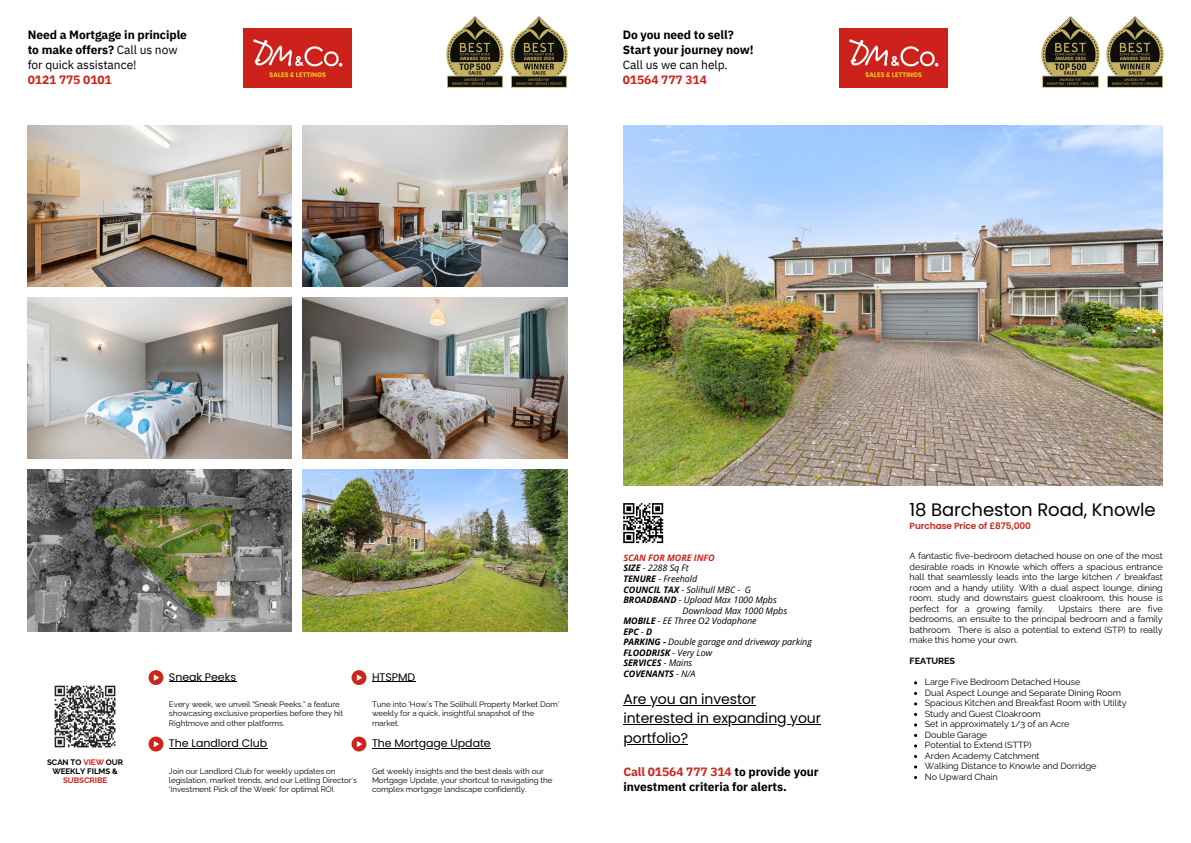
<style>
.page{position:relative;width:1191px;height:843px;background:#fff}
.page>*{position:absolute;margin:0;border:0;box-sizing:border-box;transform-origin:0 0}
.t1{font:18px "Poppins";letter-spacing:-.005em;color:#000}
.t2{font:14px "Poppins";letter-spacing:-.005em;color:#000}
.t3{font:700 12px/15px "IBM Plex Sans";letter-spacing:-.005em;color:#000}
.t4{font:11px "Poppins";letter-spacing:-.005em;color:#000}
.t5{font:9px/10.5px "Raleway";letter-spacing:-.005em;color:#000;text-align:justify}
.t6{font:italic 9px "Open Sans";letter-spacing:-.005em;color:#000}
.t7{font:italic 700 9px "Open Sans";letter-spacing:-.005em;color:#000}
.t8{font:600 9px "Poppins";letter-spacing:-.005em;color:#ce241c}
.t9{font:italic 700 9px "Open Sans";letter-spacing:-.005em;color:#ce241c}
.t10{font:700 9px "Raleway";letter-spacing:-.005em;color:#000}
.t11{font:8px/9.3px "Raleway";letter-spacing:-.005em;color:#000}
.t12{font:700 8px/9.3px "Raleway";letter-spacing:-.005em;color:#000;text-align:center}
.s1{font-weight:400}
.s2{color:#ce241c}
.s3{font-weight:700}
</style>
<div class="page">
<img style="left:28px;top:125px;width:264px;height:161px">
<img style="left:28px;top:297px;width:264px;height:162px">
<img style="left:28px;top:470px;width:264px;height:161px">
<img style="left:303px;top:125px;width:264px;height:161px">
<img style="left:303px;top:297px;width:264px;height:162px">
<img style="left:303px;top:470px;width:264px;height:161px">
<img style="left:243px;top:28px;width:108px;height:59px">
<svg style="left:148px;top:670px;width:15px;height:14px"></svg>
<svg style="left:351px;top:670px;width:15px;height:14px"></svg>
<svg style="left:148px;top:736px;width:15px;height:15px"></svg>
<svg style="left:351px;top:736px;width:15px;height:15px"></svg>
<img style="left:446px;top:16px;width:58px;height:72px">
<img style="left:510px;top:16px;width:58px;height:72px">
<img style="left:623px;top:125px;width:539px;height:360px">
<img style="left:839px;top:28px;width:108px;height:59px">
<img style="left:1041px;top:16px;width:59px;height:72px">
<img style="left:1106px;top:16px;width:58px;height:72px">
<img style="left:54px;top:685px;width:62px;height:63px">
<hr style="left:372px;top:681px;width:43px;height:1px;background:#000">
<hr style="left:372px;top:747px;width:118px;height:1px;background:#000">
<hr style="left:169px;top:681px;width:67px;height:1px;background:#000">
<hr style="left:169px;top:747px;width:98px;height:1px;background:#000">
<svg style="left:623px;top:503px;width:40px;height:40px"></svg>
<hr style="left:623px;top:704px;width:133px;height:1px;background:#000">
<hr style="left:623px;top:724px;width:197px;height:1px;background:#000">
<hr style="left:623px;top:743px;width:65px;height:1px;background:#000">
<h5 class="t3" style="left:28px;top:27px;width:161px">Need a Mortgage in principle to make offers? <span class="s1">Call us now for quick assistance!<br></span><span class="s2">0121 775 0101</span></h5>
<p class="t3" style="left:622px;top:27px;width:132px">Do you need to sell?<br>Start your journey now!<br><span class="s1">Call us we can help.<br></span><span class="s2">01564 777 314</span></p>
<p class="t1" style="left:909px;top:497px;width:247px">18 Barcheston Road, Knowle</p>
<p class="t8" style="left:909px;top:519px;width:123px">Purchase Price of £875,000</p>
<p class="t4" style="left:169px;top:668px;width:69px">Sneak Peeks</p>
<p class="t4" style="left:372px;top:668px;width:45px">HTSPMD</p>
<h5 class="t9" style="left:623px;top:551px;width:93px">SCAN FOR MORE INFO</h5>
<p class="t6" style="left:623px;top:561px;width:67px"><span class="s3">SIZE</span> - 2288 Sq Ft</p>
<p class="t6" style="left:623px;top:572px;width:75px"><span class="s3">TENURE</span> - Freehold</p>
<p class="t6" style="left:623px;top:582px;width:129px"><span class="s3">COUNCIL TAX</span> - Solihull MBC - G</p>
<p class="t6" style="left:623px;top:593px;width:155px"><span class="s3">BROADBAND</span> - Upload Max 1000 Mpbs</p>
<p class="t6" style="left:682px;top:603px;width:106px">Download Max 1000 Mpbs</p>
<p class="t6" style="left:623px;top:614px;width:135px"><span class="s3">MOBILE</span> - EE Three O2 Vodaphone</p>
<p class="t7" style="left:623px;top:624px;width:30px">EPC <span class="s1">-</span> D</p>
<p class="t6" style="left:623px;top:635px;width:190px"><span class="s3">PARKING -</span> Double garage and driveway parking</p>
<p class="t7" style="left:623px;top:645px;width:90px">FLOODRISK <span class="s1">- Very Low</span></p>
<p class="t7" style="left:623px;top:656px;width:70px">SERVICES <span class="s1">- Mains</span></p>
<p class="t7" style="left:623px;top:666px;width:74px">COVENANTS <span class="s1">- N/A</span></p>
<p class="t11" style="left:169px;top:699px;width:175px">Every week, we unveil "Sneak Peeks," a feature showcasing exclusive properties before they hit<br>Rightmove and other platforms.</p>
<p class="t4" style="left:169px;top:735px;width:100px">The Landlord Club</p>
<h3 class="t12" style="left:47px;top:757px;width:78px">SCAN TO <span class="s2">VIEW</span> OUR<br>WEEKLY FILMS &amp;<br><span class="s2">SUBSCRIBE</span></h3>
<p class="t11" style="left:169px;top:765px;width:189px">Join our Landlord Club for weekly updates on legislation, market trends, and our Letting Director's 'Investment Pick of the Week' for optimal ROI.</p>
<p class="t11" style="left:372px;top:699px;width:189px">Tune into 'How’s The Solihull Property Market Dom' weekly for a quick, insightful snapshot of the market.</p>
<h5 class="t4" style="left:372px;top:735px;width:120px">The Mortgage Update</h5>
<h5 class="t11" style="left:372px;top:765px;width:182px">Get weekly insights and the best deals with our<br>Mortgage Update, your shortcut to navigating the complex mortgage landscape confidently.</h5>
<p class="t2" style="left:623px;top:689px;width:134px">Are you an investor</p>
<p class="t2" style="left:623px;top:708px;width:199px">interested in expanding your</p>
<p class="t2" style="left:623px;top:728px;width:66px">portfolio?</p>
<p class="t3" style="left:623px;top:763px;width:197px"><span class="s2">Call 01564 777 314</span> to provide your investment criteria for alerts.</p>
<h2 class="t5" style="left:909px;top:550px;width:255px">A fantastic five-bedroom detached house on one of the most desirable roads in Knowle which offers a spacious entrance hall that seamlessly leads into the large kitchen / breakfast room and a handy utility. With a dual aspect lounge, dining room, study and downstairs guest cloakroom, this house is perfect for a growing family.</h2>
<h2 class="t5" style="left:909px;top:603px;width:255px;text-indent:149px">Upstairs there are five bedrooms, an ensuite to the principal bedroom and a family bathroom. There is also a potential to extend (STP) to really make this home your own.</h2>
<h4 class="t10" style="left:909px;top:655px;width:47px">FEATURES</h4>
<h1 class="t5" style="left:924px;top:676px;width:157px">Large Five Bedroom Detached House</h1>
<p class="t5" style="left:924px;top:687px;width:198px">Dual Aspect Lounge and Separate Dining Room</p>
<p class="t5" style="left:924px;top:697px;width:203px">Spacious Kitchen and Breakfast Room with Utility</p>
<h6 class="t5" style="left:924px;top:708px;width:117px">Study and Guest Cloakroom</h6>
<p class="t5" style="left:924px;top:718px;width:146px">Set in approximately 1/3 of an Acre</p>
<p class="t5" style="left:924px;top:729px;width:64px">Double Garage</p>
<p class="t5" style="left:924px;top:739px;width:108px">Potential to Extend (STTP)</p>
<p class="t5" style="left:924px;top:750px;width:116px">Arden Academy Catchment</p>
<p class="t5" style="left:924px;top:760px;width:173px">Walking Distance to Knowle and Dorridge</p>
<p class="t5" style="left:924px;top:771px;width:74px">No Upward Chain</p>
</div>
